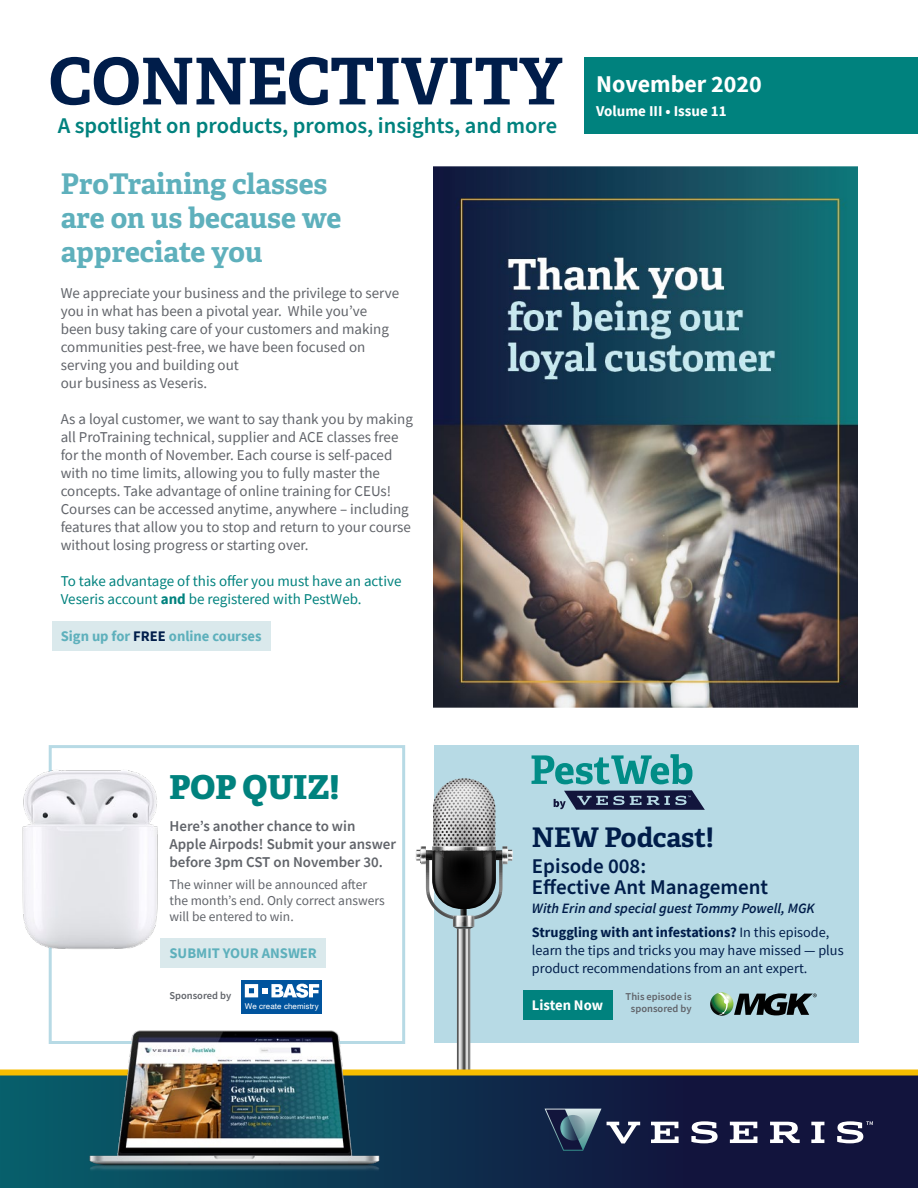
<style>
.page{position:relative;width:918px;height:1188px;background:#fff}
.page>*{position:absolute;margin:0;border:0;box-sizing:border-box;transform-origin:0 0}
.t1{font:700 64.5px "Adelle PE";color:#001d4a}
.t2{font:33px "Adelle PE Eb";color:#00827e}
.t3{font:700 28.5px/34.2px "Adelle PE";letter-spacing:-.005em;color:#5eb0bc}
.t4{font:700 27px "Adelle PE";letter-spacing:-.005em;color:#001d4a}
.t5{font:700 24px "Source Sans Pro";color:#fff}
.t6{font:600 22.5px "Source Sans Pro";color:#00827e}
.t7{font:600 21px/21px "Source Sans Pro";color:#001d4a}
.t8{font:15px/18px "Source Sans Pro";color:#61646a}
.t9{font:15px/18px "Source Sans Pro";color:#00827e}
.t10{font:600 15px/18px "Source Sans Pro";color:#61646a}
.t11{font:700 15px "Source Sans Pro";color:#fff}
.Shaded_hyperlink{font:700 14.7px "Source Sans Pro";color:#5eb0bc}
.Shaded_hyperlink-2{font:700 14.7px "Source Sans Pro";color:#fff}
.t12{font:14.25px/18px "Source Sans Pro";color:#001d4a}
.t13{font:italic 600 14.25px "Source Sans Pro";color:#001d4a}
.t14{font:13.5px/16.2px "Source Sans Pro";color:#61646a}
.t15{font:600 10.5px/12px "Source Sans Pro";color:#61646a;text-align:center}
.t16{font:7.95px "Helvetica";letter-spacing:.01em;color:#fff}
.s1{font-weight:700}
.s2{color:#001d4a}
</style>
<div class="page">
<div style="left:434px;top:745px;width:424px;height:297px;background:#b7dae5"></div>
<svg style="left:416px;top:778px;width:97px;height:292px"></svg>
<div style="left:49px;top:745px;width:356px;height:299px;border:3px solid #b7dae5"></div>
<svg style="left:0;top:1070px;width:918px;height:118px;background:#1c2740"></svg>
<div style="left:584px;top:57px;width:334px;height:77px;background:#00827e"></div>
<svg style="left:607px;top:1122px;width:33px;height:21px"></svg>
<svg style="left:651px;top:1122px;width:28px;height:21px"></svg>
<svg style="left:691px;top:1121px;width:27px;height:22px"></svg>
<svg style="left:730px;top:1122px;width:27px;height:21px"></svg>
<svg style="left:770px;top:1122px;width:30px;height:21px"></svg>
<svg style="left:811px;top:1122px;width:13px;height:21px"></svg>
<svg style="left:545px;top:1109px;width:56px;height:42px;background:#40526c"></svg>
<svg style="left:560px;top:1115px;width:26px;height:26px"></svg>
<svg style="left:837px;top:1121px;width:36px;height:22px"></svg>
<img style="left:26px;top:987px;width:423px;height:201px">
<img style="left:434px;top:166px;width:424px;height:541px">
<div style="left:52px;top:621px;width:219px;height:30px;background:#dae9ec"></div>
<div style="left:523px;top:990px;width:89px;height:30px;background:#00827e"></div>
<svg style="left:554px;top:790px;width:151px;height:20px"></svg>
<svg style="left:532px;top:754px;width:160px;height:30px"></svg>
<svg style="left:710px;top:992px;width:107px;height:24px"></svg>
<div style="left:160px;top:938px;width:166px;height:30px;background:#dae9ec"></div>
<div style="left:241px;top:980px;width:81px;height:34px;background:#00549e"></div>
<svg style="left:245px;top:984px;width:74px;height:14px"></svg>
<img style="left:22px;top:768px;width:136px;height:182px">
<p class="t1" style="left:49px;top:35px;width:515px">CONNECTIVITY</p>
<p class="t6" style="left:58px;top:110px;width:501px">A spotlight on products, promos, insights, and more</p>
<p class="t3" style="left:61px;top:165px;width:282px">ProTraining classes are on us because we appreciate you</p>
<p class="t8" style="left:61px;top:284px;width:340px">We appreciate your business and the privilege to serve you in what has been a pivotal year. While you’ve been busy taking care of your customers and making communities pest-free, we have been focused on serving you and building out<br>our business as Veseris.</p>
<p class="t8" style="left:61px;top:410px;width:354px">As a loyal customer, we want to say thank you by making all ProTraining technical, supplier and ACE classes free for the month of November. Each course is self-paced with no time limits, allowing you to fully master the concepts. Take advantage of online training for CEUs!<br>Courses can be accessed anytime, anywhere – including features that allow you to stop and return to your course without losing progress or starting over.</p>
<p class="t9" style="left:61px;top:572px;width:342px">To take advantage of this offer you must have an active<br>Veseris account <span class="s1">and</span> be registered with PestWeb.</p>
<p class="Shaded_hyperlink" style="left:61px;top:626px;width:202px">Sign up for <span class="s2">FREE</span> online courses</p>
<p class="t5" style="left:596px;top:68px;width:167px">November 2020</p>
<p class="t11" style="left:596px;top:101px;width:132px">Volume III • Issue 11</p>
<p class="t2" style="left:170px;top:763px;width:171px">POP QUIZ!</p>
<p class="t10" style="left:170px;top:817px;width:228px">Here’s another chance to win<br>Apple Airpods! Submit your answer before 3pm CST on November 30.</p>
<p class="t14" style="left:170px;top:876px;width:217px">The winner will be announced after the month’s end. Only correct answers will be entered to win.</p>
<p class="Shaded_hyperlink" style="left:170px;top:944px;width:149px">SUBMIT YOUR ANSWER</p>
<p class="t15" style="left:170px;top:989px;width:63px">Sponsored by</p>
<p class="t16" style="left:245px;top:1000px;width:75px">We create chemistry</p>
<p class="t4" style="left:532px;top:818px;width:183px">NEW Podcast!</p>
<p class="t7" style="left:532px;top:856px;width:238px">Episode 008:<br>Effective Ant Management</p>
<p class="t13" style="left:532px;top:899px;width:284px">With Erin and special guest Tommy Powell, MGK</p>
<p class="t12" style="left:532px;top:923px;width:313px"><span class="s1">Struggling with ant infestations?</span> In this episode, learn the tips and tricks you may have missed — plus product recommendations from an ant expert.</p>
<p class="Shaded_hyperlink-2" style="left:532px;top:995px;width:73px">Listen Now</p>
<p class="t15" style="left:626px;top:990px;width:67px">This episode is sponsored by</p>
</div>
